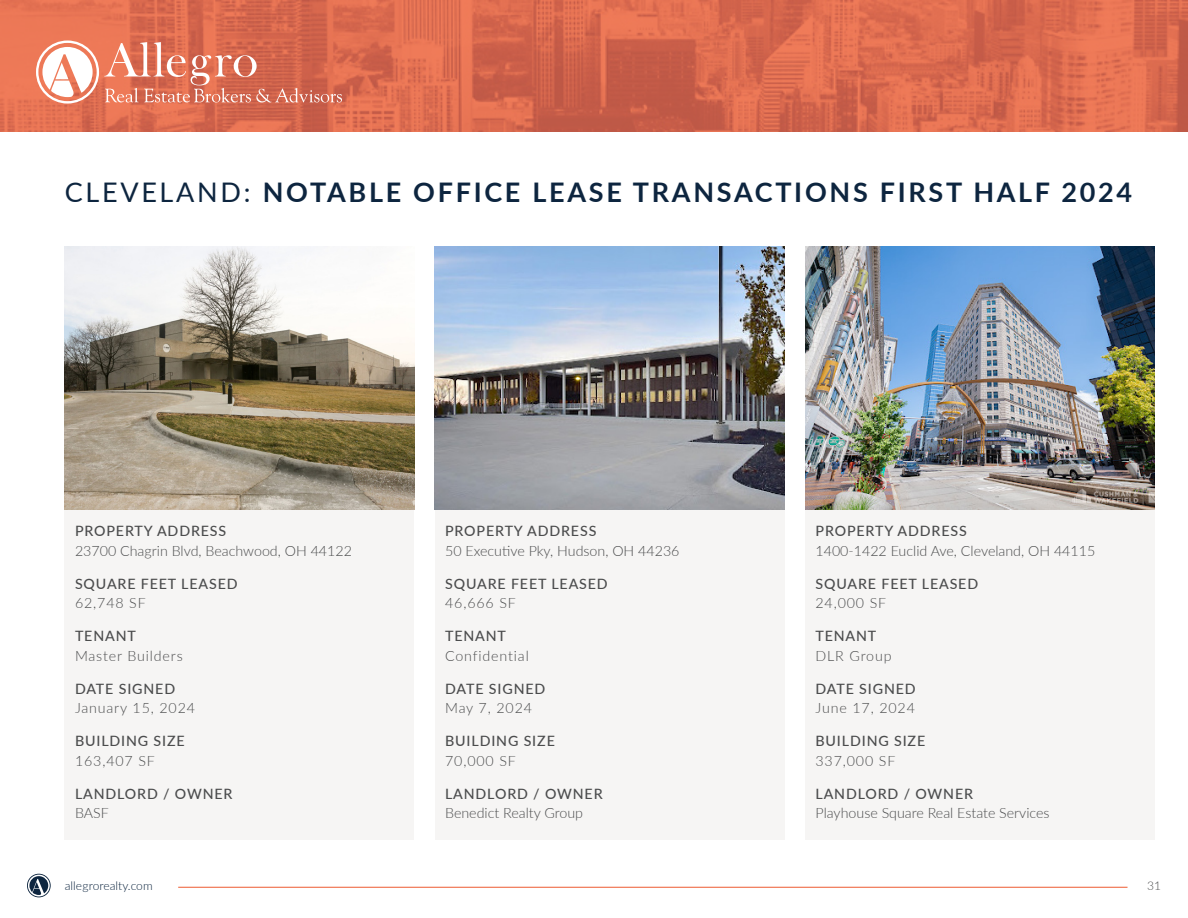
<style>
.page{position:relative;width:1188px;height:918px;background:#fff}
.page>*{position:absolute;margin:0;border:0;box-sizing:border-box;transform-origin:0 0}
.t1{font:700 27px "Lato";letter-spacing:.1em;color:#0d253f}
.t2{font:300 14.25px/19.5px "Lato";color:#4b4c4d}
.t3{font:500 14.25px/19.5px "Lato";letter-spacing:.06em;color:#4b4c4d}
.t4{font:300 14.25px/19.5px "Lato";letter-spacing:.06em;color:#4b4c4d}
.t5{font:300 12px "Lato";color:#0d253f}
.t6{font:300 12px "Lato";color:#4b4c4d}
.s1{font-weight:400}
.s2{font-weight:500}
.s3{font-weight:300}
</style>
<div class="page">
<svg style="left:27px;top:874px;width:24px;height:23px"></svg>
<hr style="left:178px;top:887px;width:950px;height:1px;background:#ed5b30">
<svg style="left:0;top:0;width:1188px;height:132px;background:#da6b4f"></svg>
<svg style="left:36px;top:40px;width:306px;height:64px;background:#e18872"></svg>
<div style="left:435px;top:323px;width:349px;height:517px;background:#f6f5f4"></div>
<div style="left:65px;top:323px;width:349px;height:517px;background:#f6f5f4"></div>
<div style="left:805px;top:323px;width:349px;height:517px;background:#f6f5f4"></div>
<img style="left:805px;top:246px;width:349px;height:264px">
<img style="left:64px;top:246px;width:350px;height:264px">
<img style="left:435px;top:246px;width:349px;height:264px">
<p class="t1" style="left:65px;top:172px;width:1069px"><span class="s1">CLEVELAND:</span> NOTABLE OFFICE LEASE TRANSACTIONS FIRST HALF 2024</p>
<p class="t2" style="left:75px;top:521px;width:279px"><span class="s2">PROPERTY ADDRESS<br></span>23700 Chagrin Blvd, Beachwood, OH 44122</p>
<p class="t3" style="left:75px;top:573px;width:164px">SQUARE FEET LEASED<br><span class="s3">62,748 SF</span></p>
<p class="t4" style="left:75px;top:626px;width:109px"><span class="s2">TENANT<br></span>Master Builders</p>
<p class="t4" style="left:75px;top:679px;width:122px"><span class="s2">DATE SIGNED<br></span>January 15, 2024</p>
<p class="t3" style="left:75px;top:731px;width:111px">BUILDING SIZE<br><span class="s3">163,407 SF</span></p>
<p class="t3" style="left:75px;top:783px;width:159px">LANDLORD / OWNER<br><span class="s3">BASF</span></p>
<p class="t2" style="left:445px;top:521px;width:236px"><span class="s2">PROPERTY ADDRESS<br></span>50 Executive Pky, Hudson, OH 44236</p>
<p class="t3" style="left:445px;top:573px;width:164px">SQUARE FEET LEASED<br><span class="s3">46,666 SF</span></p>
<p class="t4" style="left:445px;top:626px;width:85px"><span class="s2">TENANT<br></span>Confidential</p>
<p class="t3" style="left:445px;top:678px;width:102px">DATE SIGNED<br><span class="s3">May 7, 2024</span></p>
<p class="t3" style="left:445px;top:731px;width:111px">BUILDING SIZE<br><span class="s3">70,000 SF</span></p>
<p class="t2" style="left:445px;top:784px;width:159px"><span class="s2">LANDLORD / OWNER<br></span>Benedict Realty Group</p>
<p class="t2" style="left:816px;top:521px;width:281px"><span class="s2">PROPERTY ADDRESS<br></span>1400-1422 Euclid Ave, Cleveland, OH 44115</p>
<p class="t3" style="left:816px;top:573px;width:164px">SQUARE FEET LEASED<br><span class="s3">24,000 SF</span></p>
<p class="t4" style="left:816px;top:626px;width:78px"><span class="s2">TENANT<br></span>DLR Group</p>
<p class="t4" style="left:816px;top:679px;width:102px"><span class="s2">DATE SIGNED<br></span>June 17, 2024</p>
<p class="t3" style="left:816px;top:731px;width:111px">BUILDING SIZE<br><span class="s3">337,000 SF</span></p>
<p class="t2" style="left:816px;top:784px;width:236px"><span class="s2">LANDLORD / OWNER<br></span>Playhouse Square Real Estate Services</p>
<p class="t5" style="left:65px;top:878px;width:89px">allegrorealty.com</p>
<p class="t6" style="left:1147px;top:878px;width:15px">31</p>
</div>
